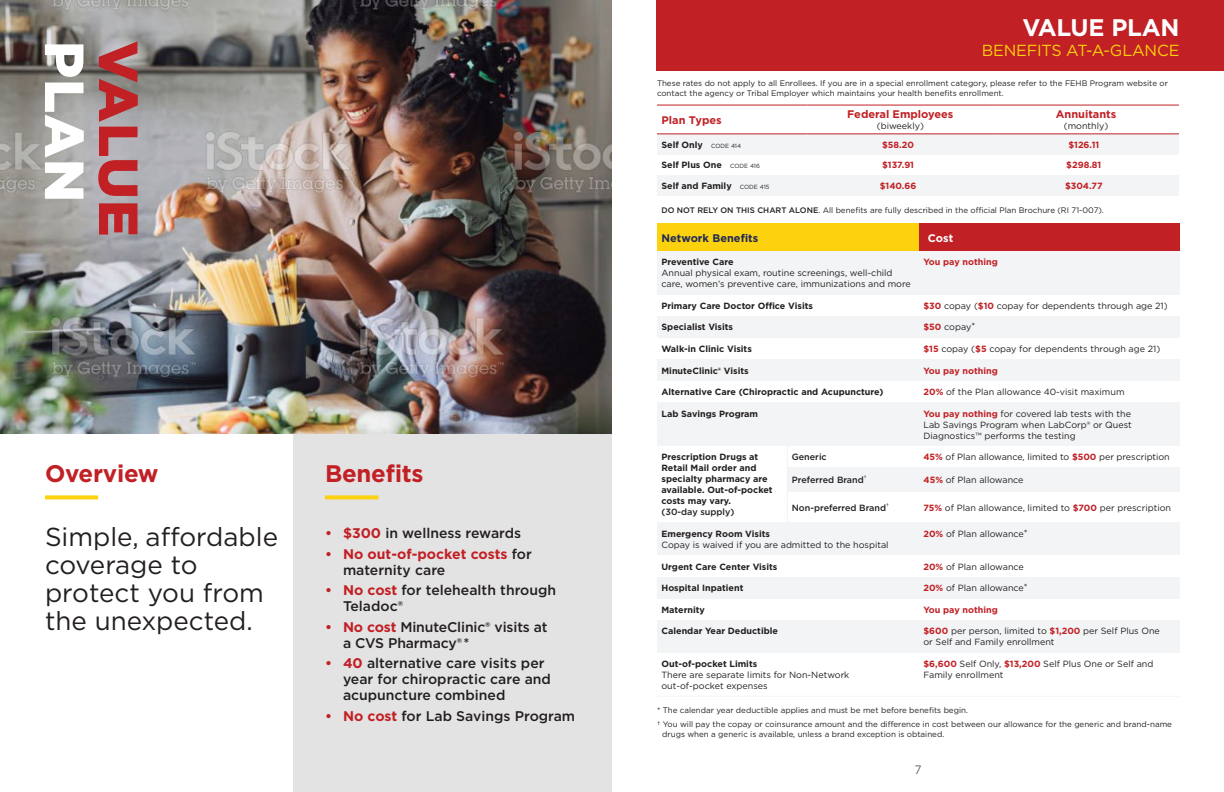
<style>
.page{position:relative;width:1224px;height:792px;background:#fff}
.page>*{position:absolute;margin:0;border:0;box-sizing:border-box;transform-origin:0 0}
.t1{font:900 55px "Gotham";letter-spacing:.01em;color:#c12025}
.t2{font:900 55px "Gotham";color:#fff}
.t3{font:26px/28px "Gotham";color:#231f20}
.t4{font:700 24px "Gotham";letter-spacing:-.01em;color:#c12025}
.t5{font:700 24px "Gotham";letter-spacing:-.01em;color:#fff}
.t6{font:16px "Gotham";letter-spacing:-.01em;color:#fcd10d}
.t7{font:500 14px/16px "Gotham";color:#231f20}
.t8{font:700 14px/16px "Gotham";color:#c12025}
.t9{font:300 12px "Gotham";color:#231f20}
.t10{font:700 11px "Gotham";color:#c12025}
.t11{font:700 11px "Gotham";color:#1d285c}
.t12{font:700 11px "Gotham";color:#fff}
.t13{font:9px/11px "Gotham";color:#231f20}
.t14{font:700 9px/11px "Gotham";color:#231f20}
.t15{font:700 9px "Gotham";color:#c12025}
.t16{font:500 9px "Gotham";color:#231f20}
.t17{font:8px/10px "Gotham";color:#231f20}
.s1{font-weight:700;color:#c12025}
.s2{font-weight:500;color:#231f20}
.s3{font-weight:400;font-size:6px}
.s4{font-weight:500}
.s5{font-weight:700}
</style>
<div class="page">
<div style="left:294px;top:430px;width:318px;height:362px;background:#e4e3e3"></div>
<div style="left:919px;top:402px;width:260px;height:44px;background:#f2f4f5"></div>
<div style="left:807px;top:134px;width:186px;height:21px;background:#f2f4f5"></div>
<div style="left:657px;top:134px;width:150px;height:21px;background:#f2f4f5"></div>
<hr style="left:657px;top:134px;width:150px;height:1px;background:#c12025">
<div style="left:993px;top:134px;width:186px;height:21px;background:#f2f4f5"></div>
<hr style="left:807px;top:134px;width:186px;height:1px;background:#c12025">
<hr style="left:993px;top:134px;width:186px;height:1px;background:#c12025">
<hr style="left:657px;top:105px;width:150px;height:1px;background:#c12025">
<hr style="left:807px;top:105px;width:186px;height:1px;background:#c12025">
<hr style="left:993px;top:105px;width:186px;height:1px;background:#c12025">
<div style="left:993px;top:175px;width:186px;height:21px;background:#f2f4f5"></div>
<div style="left:807px;top:175px;width:186px;height:21px;background:#f2f4f5"></div>
<div style="left:657px;top:175px;width:150px;height:21px;background:#f2f4f5"></div>
<hr style="left:657px;top:696px;width:130px;height:1px;background:#f2f4f5">
<hr style="left:787px;top:696px;width:132px;height:1px;background:#f2f4f5">
<hr style="left:919px;top:696px;width:260px;height:1px;background:#f2f4f5">
<svg style="left:787px;top:446px;width:1px;height:22px"></svg>
<hr style="left:787px;top:492px;width:1px;height:31px;background:#f2f4f5">
<div style="left:919px;top:620px;width:260px;height:33px;background:#f2f4f5"></div>
<div style="left:657px;top:620px;width:262px;height:33px;background:#f2f4f5"></div>
<div style="left:919px;top:577px;width:260px;height:21px;background:#f2f4f5"></div>
<div style="left:657px;top:577px;width:262px;height:21px;background:#f2f4f5"></div>
<div style="left:919px;top:523px;width:260px;height:32px;background:#f2f4f5"></div>
<div style="left:657px;top:523px;width:262px;height:32px;background:#f2f4f5"></div>
<div style="left:919px;top:468px;width:260px;height:24px;background:#f2f4f5"></div>
<div style="left:787px;top:468px;width:132px;height:24px;background:#f2f4f5"></div>
<div style="left:657px;top:402px;width:262px;height:44px;background:#f2f4f5"></div>
<div style="left:919px;top:359px;width:260px;height:22px;background:#f2f4f5"></div>
<div style="left:657px;top:359px;width:262px;height:22px;background:#f2f4f5"></div>
<div style="left:919px;top:316px;width:260px;height:22px;background:#f2f4f5"></div>
<div style="left:657px;top:316px;width:262px;height:22px;background:#f2f4f5"></div>
<div style="left:657px;top:224px;width:262px;height:27px;background:#fcd10d"></div>
<div style="left:919px;top:251px;width:260px;height:43px;background:#f2f4f5"></div>
<div style="left:657px;top:251px;width:262px;height:43px;background:#f2f4f5"></div>
<svg style="left:325px;top:495px;width:53px;height:4px"></svg>
<svg style="left:45px;top:495px;width:53px;height:4px"></svg>
<img style="left:0;top:0;width:612px;height:434px">
<div style="left:657px;top:0;width:567px;height:71px;background:#c12025"></div>
<div style="left:919px;top:224px;width:260px;height:27px;background:#c12025"></div>
<h2 class="t2" style="left:102px;top:41px;width:163px;rotate:90deg">PLAN</h2>
<h2 class="t1" style="left:156px;top:41px;width:197px;rotate:90deg">VALUE</h2>
<h3 class="t4" style="left:45px;top:458px;width:115px">Overview</h3>
<p class="t3" style="left:45px;top:522px;width:235px">Simple, afordable coverage to protect you from the unexpected.</p>
<h3 class="t4" style="left:325px;top:458px;width:100px">Benefts</h3>
<p class="t7" style="left:325px;top:525px;width:198px"><span class="s1">• $300</span> in wellness rewards</p>
<p class="t8" style="left:343px;top:546px;width:190px;text-indent:-18px">• No out-of-pocket costs <span class="s2">for maternity care</span></p>
<p class="t7" style="left:343px;top:582px;width:215px;text-indent:-18px"><span class="s1">• No cost</span> for telehealth through<br>Teladoc®</p>
<p class="t7" style="left:343px;top:619px;width:206px;text-indent:-18px"><span class="s1">• No cost</span> MinuteClinic® visits at a CVS Pharmacy®*</p>
<p class="t7" style="left:343px;top:655px;width:209px;text-indent:-18px"><span class="s1">• 40</span> alternative care visits per year for chiropractic care and acupuncture combined</p>
<p class="t7" style="left:325px;top:708px;width:252px"><span class="s1">• No cost</span> for Lab Savings Program</p>
<h3 class="t5" style="left:1022px;top:12px;width:159px">VALUE PLAN</h3>
<h3 class="t6" style="left:982px;top:40px;width:199px">BENEFITS AT-A-GLANCE</h3>
<p class="t17" style="left:657px;top:78px;width:512px">These rates do not apply to all Enrollees. If you are in a special enrollment category, please refer to the FEHB Program website or contact the agency or Tribal Employer which maintains your health benefts enrollment.</p>
<p class="t10" style="left:662px;top:113px;width:62px">Plan Types</p>
<p class="t10" style="left:847px;top:107px;width:108px">Federal Employees</p>
<p class="t13" style="left:877px;top:120px;width:49px">(biweekly)</p>
<p class="t10" style="left:1056px;top:107px;width:62px">Annuitants</p>
<p class="t13" style="left:1064px;top:120px;width:46px">(monthly)</p>
<p class="t14" style="left:662px;top:139px;width:81px">Self Only <span class="s3">CODE 414</span></p>
<p class="t15" style="left:882px;top:139px;width:33px">$58.20</p>
<p class="t15" style="left:1068px;top:139px;width:32px">$126.11</p>
<p class="t14" style="left:661px;top:160px;width:100px">Self Plus One <span class="s3">CODE 416</span></p>
<p class="t15" style="left:882px;top:159px;width:34px">$137.91</p>
<p class="t15" style="left:1066px;top:159px;width:37px">$298.81</p>
<p class="t14" style="left:662px;top:180px;width:110px">Self and Family <span class="s3">CODE 415</span></p>
<p class="t15" style="left:880px;top:180px;width:38px">$140.66</p>
<p class="t15" style="left:1065px;top:180px;width:39px">$304.77</p>
<p class="t17" style="left:661px;top:205px;width:444px"><span class="s4">DO NOT RELY ON THIS CHART ALONE</span>. All benefts are fully described in the ofcial Plan Brochure (RI 71-007).</p>
<p class="t11" style="left:662px;top:231px;width:98px">Network Benefts</p>
<p class="t12" style="left:928px;top:231px;width:27px">Cost</p>
<p class="t13" style="left:662px;top:256px;width:251px"><span class="s5">Preventive Care<br></span>Annual physical exam, routine screenings, well-child care, women’s preventive care, immunizations and more</p>
<p class="t15" style="left:923px;top:256px;width:76px">You pay nothing</p>
<p class="t14" style="left:662px;top:300px;width:153px">Primary Care Doctor Ofce Visits</p>
<p class="t13" style="left:923px;top:300px;width:246px"><span class="s1">$30</span> copay (<span class="s1">$10</span> copay for dependents through age 21)</p>
<p class="t14" style="left:662px;top:322px;width:73px">Specialist Visits</p>
<p class="t13" style="left:923px;top:322px;width:53px"><span class="s1">$50</span> copay*</p>
<p class="t14" style="left:662px;top:343px;width:92px">Walk-in Clinic Visits</p>
<p class="t13" style="left:923px;top:343px;width:238px"><span class="s1">$15</span> copay (<span class="s1">$5</span> copay for dependents through age 21)</p>
<p class="t14" style="left:662px;top:365px;width:89px">MinuteClinic® Visits</p>
<p class="t15" style="left:923px;top:364px;width:76px">You pay nothing</p>
<p class="t14" style="left:662px;top:386px;width:223px">Alternative Care (Chiropractic and Acupuncture)</p>
<p class="t13" style="left:923px;top:386px;width:203px"><span class="s1">20%</span> of the Plan allowance 40-visit maximum</p>
<p class="t14" style="left:662px;top:408px;width:98px">Lab Savings Program</p>
<p class="t13" style="left:923px;top:408px;width:210px;text-align:justify"><span class="s1">You pay nothing</span> for covered lab tests with the Lab Savings Program when LabCorp® or Quest Diagnostics™ performs the testing</p>
<p class="t14" style="left:662px;top:452px;width:113px">Prescription Drugs at<br>Retail Mail order and specialty pharmacy are available. Out-of-pocket costs may vary.<br><span class="s4">(30-day supply)</span></p>
<p class="t16" style="left:792px;top:451px;width:36px">Generic</p>
<p class="t13" style="left:923px;top:452px;width:248px"><span class="s1">45%</span> of Plan allowance, limited to <span class="s1">$500</span> per prescription</p>
<p class="t16" style="left:792px;top:474px;width:76px">Preferred Brand<sup>†</sup></p>
<p class="t13" style="left:923px;top:474px;width:102px"><span class="s1">45%</span> of Plan allowance</p>
<p class="t16" style="left:792px;top:502px;width:99px">Non-preferred Brand<sup>†</sup></p>
<p class="t13" style="left:923px;top:502px;width:249px"><span class="s1">75%</span> of Plan allowance, limited to <span class="s1">$700</span> per prescription</p>
<p class="t13" style="left:661px;top:528px;width:229px"><span class="s5">Emergency Room Visits<br></span>Copay is waived if you are admitted to the hospital</p>
<p class="t13" style="left:923px;top:528px;width:106px"><span class="s1">20%</span> of Plan allowance*</p>
<p class="t14" style="left:661px;top:561px;width:117px">Urgent Care Center Visits</p>
<p class="t13" style="left:923px;top:561px;width:102px"><span class="s1">20%</span> of Plan allowance</p>
<p class="t14" style="left:661px;top:582px;width:83px">Hospital Inpatient</p>
<p class="t13" style="left:923px;top:582px;width:106px"><span class="s1">20%</span> of Plan allowance*</p>
<p class="t14" style="left:661px;top:604px;width:45px">Maternity</p>
<p class="t15" style="left:923px;top:604px;width:76px">You pay nothing</p>
<p class="t14" style="left:661px;top:626px;width:118px">Calendar Year Deductible</p>
<p class="t13" style="left:923px;top:626px;width:238px"><span class="s1">$600</span> per person, limited to <span class="s1">$1,200</span> per Self Plus One or Self and Family enrollment</p>
<p class="t13" style="left:661px;top:658px;width:189px"><span class="s5">Out-of-pocket Limits<br></span>There are separate limits for Non-Network out-of-pocket expenses</p>
<p class="t13" style="left:923px;top:658px;width:231px"><span class="s1">$6,600</span> Self Only, <span class="s1">$13,200</span> Self Plus One or Self and<br>Family enrollment</p>
<p class="t17" style="left:657px;top:704px;width:313px">* The calendar year deductible applies and must be met before benefts begin.</p>
<p class="t17" style="left:662px;top:719px;width:511px;text-indent:-5px">† You will pay the copay or coinsurance amount and the diference in cost between our allowance for the generic and brand-name drugs when a generic is available, unless a brand exception is obtained.</p>
<h3 class="t9" style="left:914px;top:762px;width:9px">7</h3>
</div>
